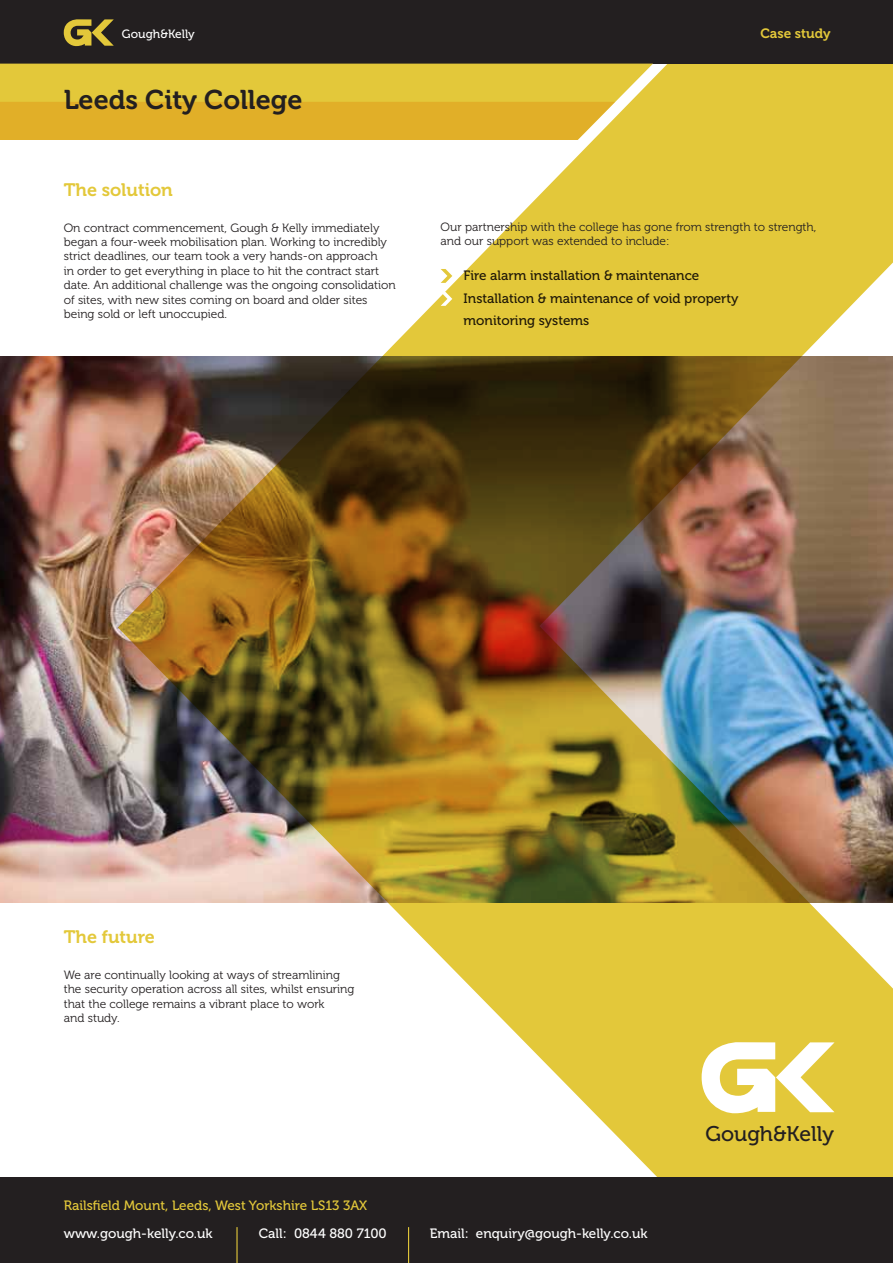
<style>
.page{position:relative;width:893px;height:1263px;background:#fff}
.page>*{position:absolute;margin:0;border:0;box-sizing:border-box;transform-origin:0 0}
.t1{font:27px "Museo 700";color:#231f20}
.t2{font:21.15px "Museo 500";color:#231f20}
.t3{font:18px "Museo 700";color:#e3c83a}
.t4{font:13.5px/22.5px "Museo 500";color:#231f20}
.t5{font:13.5px "Museo 500";color:#fff}
.t6{font:13.5px "Museo 500";color:#e3c83a}
.t7{font:13.5px "Museo 700";color:#e3c83a}
.t8{font:12px/14.4px "Museo 300";color:#231f20}
.t9{font:12px "Museo 500";color:#fff}
</style>
<div class="page">
<img style="left:0;top:356px;width:118px;height:546px">
<img style="left:118px;top:64px;width:775px;height:1114px">
<svg style="left:702px;top:1042px;width:132px;height:71px"></svg>
<svg style="left:441px;top:269px;width:11px;height:14px"></svg>
<div style="left:0;top:1178px;width:893px;height:85px;background:#231f20"></div>
<hr style="left:236px;top:1227px;width:2px;height:36px;background:#e3c83a">
<hr style="left:408px;top:1227px;width:1px;height:36px;background:#e3c83a">
<div style="left:0;top:0;width:893px;height:64px;background:#231f20"></div>
<div style="left:0;top:64px;width:653px;height:76px;background:#e3c83a"></div>
<div style="left:0;top:102px;width:615px;height:38px;background:#e1af28"></div>
<svg style="left:64px;top:19px;width:50px;height:27px"></svg>
<svg style="left:441px;top:292px;width:11px;height:14px"></svg>
<p class="t9" style="left:122px;top:28px;width:74px">Gough&amp;Kelly</p>
<p class="t7" style="left:760px;top:26px;width:72px">Case study</p>
<h1 class="t1" style="left:64px;top:85px;width:240px">Leeds City College</h1>
<h3 class="t3" style="left:64px;top:179px;width:111px">The solution</h3>
<p class="t8" style="left:64px;top:221px;width:334px">On contract commencement, Gough &amp; Kelly immediately began a four-week mobilisation plan. Working to incredibly strict deadlines, our team took a very hands-on approach<br>in order to get everything in place to hit the contract start date. An additional challenge was the ongoing consolidation of sites, with new sites coming on board and older sites being sold or left unoccupied.</p>
<p class="t8" style="left:441px;top:220px;width:377px">Our partnership with the college has gone from strength to strength, and our support was extended to include:</p>
<p class="t4" style="left:464px;top:265px;width:276px">Fire alarm installation &amp; maintenance<br>Installation &amp; maintenance of void property monitoring systems</p>
<h3 class="t3" style="left:64px;top:927px;width:93px">The future</h3>
<p class="t8" style="left:64px;top:968px;width:292px">We are continually looking at ways of streamlining the security operation across all sites, whilst ensuring that the college remains a vibrant place to work<br>and study.</p>
<p class="t6" style="left:64px;top:1197px;width:305px">Railsfield Mount, Leeds, West Yorkshire LS13 3AX</p>
<p class="t5" style="left:64px;top:1226px;width:150px">www.gough-kelly.co.uk</p>
<p class="t5" style="left:259px;top:1226px;width:129px">Call: 0844 880 7100</p>
<p class="t5" style="left:430px;top:1226px;width:219px">Email: enquiry@gough-kelly.co.uk</p>
<h2 class="t2" style="left:705px;top:1122px;width:130px">Gough&amp;Kelly</h2>
</div>
